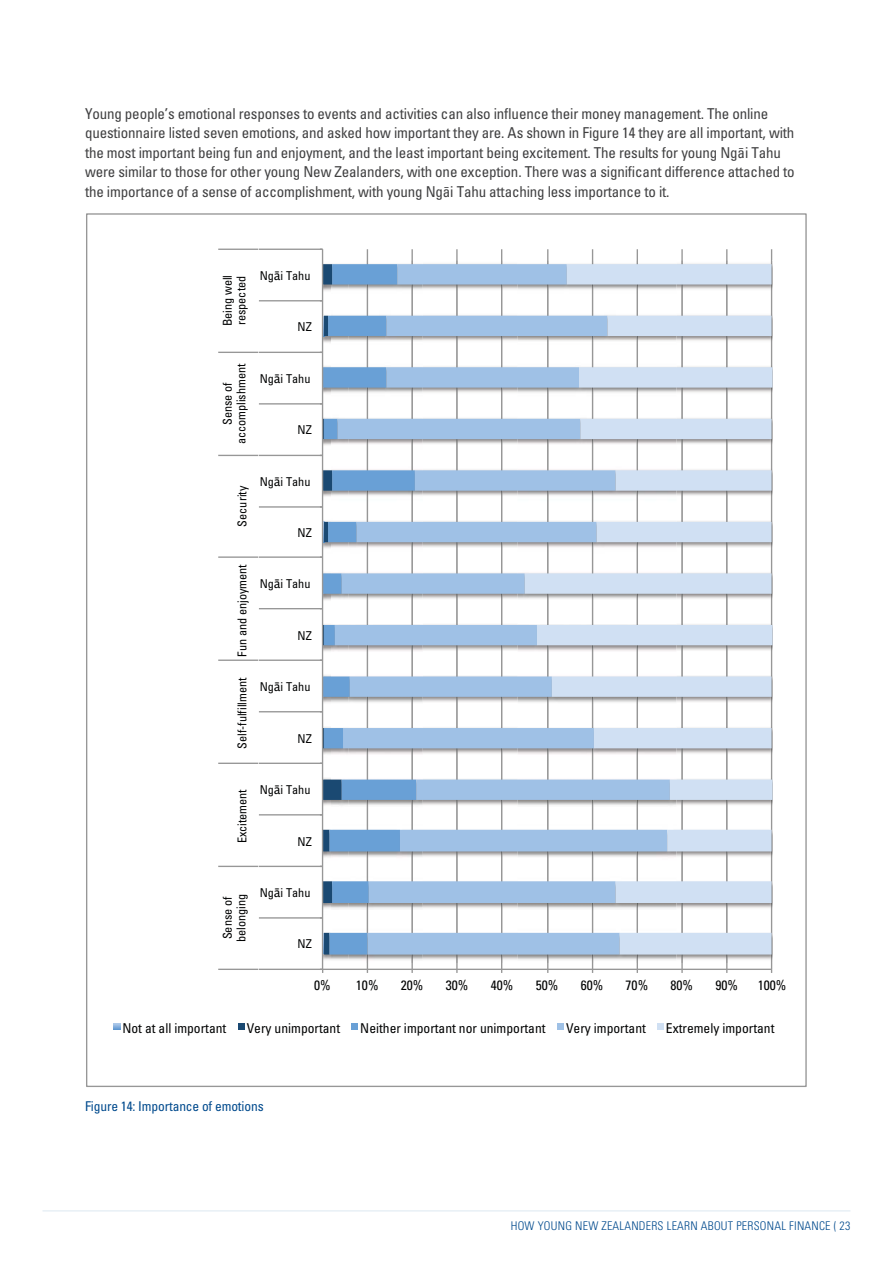
<style>
.page{position:relative;width:893px;height:1263px;background:#fff}
.page>*{position:absolute;margin:0;border:0;box-sizing:border-box;transform-origin:0 0}
.t1{font:15px/19.5px "Univers Condensed Macron";letter-spacing:-.01em;color:#404041}
.t2{font:condensed 13.5px "Univers Maori";color:#010202}
.t3{font:13.5px "Univers Condensed Macron";letter-spacing:-.01em;color:#004a8d}
.t4{font:condensed 12.15px/13.5px "Univers Maori";color:#010202}
.t5{font:300 condensed 12px "Univers";letter-spacing:.02em;color:#004a8d}
.s1{font-family:"Lucida Grande";font-stretch:normal}
</style>
<div class="page">
<hr style="left:43px;top:1210px;width:807px;height:1px;background:#dce8f1">
<hr style="left:367px;top:249px;width:1px;height:720px;background:#979797">
<hr style="left:411px;top:249px;width:2px;height:720px;background:#979797">
<hr style="left:456px;top:249px;width:2px;height:720px;background:#979797">
<hr style="left:501px;top:249px;width:1px;height:720px;background:#979797">
<hr style="left:547px;top:249px;width:1px;height:720px;background:#979797">
<hr style="left:592px;top:249px;width:1px;height:720px;background:#979797">
<hr style="left:637px;top:249px;width:1px;height:720px;background:#979797">
<hr style="left:681px;top:249px;width:2px;height:720px;background:#979797">
<hr style="left:726px;top:249px;width:1px;height:720px;background:#979797">
<hr style="left:771px;top:249px;width:1px;height:720px;background:#979797">
<img style="left:323px;top:954px;width:5px;height:9px">
<svg style="left:342px;top:264px;width:183px;height:690px"></svg>
<svg style="left:525px;top:264px;width:247px;height:690px"></svg>
<hr style="left:323px;top:969px;width:449px;height:1px;background:#979797">
<hr style="left:322px;top:249px;width:1px;height:720px;background:#979797">
<hr style="left:259px;top:969px;width:64px;height:1px;background:#979797">
<hr style="left:259px;top:917px;width:64px;height:1px;background:#979797">
<hr style="left:259px;top:866px;width:64px;height:1px;background:#979797">
<hr style="left:259px;top:814px;width:64px;height:1px;background:#979797">
<hr style="left:259px;top:763px;width:64px;height:1px;background:#979797">
<hr style="left:259px;top:711px;width:64px;height:1px;background:#979797">
<hr style="left:259px;top:659px;width:64px;height:2px;background:#979797">
<hr style="left:259px;top:608px;width:64px;height:1px;background:#979797">
<hr style="left:259px;top:556px;width:64px;height:2px;background:#979797">
<hr style="left:259px;top:506px;width:64px;height:2px;background:#979797">
<hr style="left:259px;top:455px;width:64px;height:1px;background:#979797">
<hr style="left:259px;top:403px;width:64px;height:2px;background:#979797">
<hr style="left:259px;top:352px;width:64px;height:1px;background:#979797">
<svg style="left:320px;top:264px;width:22px;height:690px"></svg>
<hr style="left:259px;top:300px;width:64px;height:1px;background:#979797">
<hr style="left:259px;top:249px;width:64px;height:1px;background:#979797">
<hr style="left:218px;top:969px;width:40px;height:1px;background:#979797">
<hr style="left:218px;top:866px;width:40px;height:1px;background:#979797">
<hr style="left:218px;top:763px;width:40px;height:1px;background:#979797">
<hr style="left:218px;top:659px;width:40px;height:2px;background:#979797">
<hr style="left:218px;top:556px;width:40px;height:2px;background:#979797">
<hr style="left:218px;top:455px;width:40px;height:1px;background:#979797">
<hr style="left:218px;top:352px;width:40px;height:1px;background:#979797">
<hr style="left:218px;top:249px;width:40px;height:1px;background:#979797">
<svg style="left:114px;top:1023px;width:6px;height:7px"></svg>
<div style="left:238px;top:1023px;width:6px;height:7px;background:#1a4972"></div>
<div style="left:352px;top:1023px;width:6px;height:7px;background:#69a0d6"></div>
<div style="left:557px;top:1023px;width:7px;height:7px;background:#9fc1e6"></div>
<div style="left:657px;top:1023px;width:7px;height:7px;background:#d0e0f3"></div>
<p class="t1" style="left:85px;top:105px;width:711px">Young people’s emotional responses to events and activities can also influence their money management. The online questionnaire listed seven emotions, and asked how important they are. As sh own in Figure 14 they are all important, with the most important being fun and enjoyment, and the least important being excitement. The results for young Ngäi Tahu were similar to those for other young New Zealanders, with one exception. There was a significant difference attached to the importance of a sense of accomplishment, with young Ngäi Tahu attaching less importance to it.</p>
<p class="t4" style="left:222px;top:326px;width:53px;rotate:-90deg">Being well respected</p>
<p class="t4" style="left:222px;top:444px;width:82px;text-align:center;rotate:-90deg">Sense of accomplishment</p>
<p class="t4" style="left:260px;top:270px;width:52px">Ng<span class="s1">ā</span>i Tahu</p>
<p class="t4" style="left:298px;top:322px;width:16px">NZ</p>
<p class="t4" style="left:260px;top:373px;width:52px">Ng<span class="s1">ā</span>i Tahu</p>
<p class="t4" style="left:298px;top:424px;width:16px">NZ</p>
<p class="t4" style="left:237px;top:527px;width:42px;rotate:-90deg">Security</p>
<p class="t4" style="left:237px;top:657px;width:94px;rotate:-90deg">Fun and enjoyment</p>
<p class="t4" style="left:237px;top:749px;width:73px;rotate:-90deg">Self-fulfillment</p>
<p class="t4" style="left:260px;top:476px;width:52px">Ng<span class="s1">ā</span>i Tahu</p>
<p class="t4" style="left:298px;top:527px;width:16px">NZ</p>
<p class="t4" style="left:260px;top:579px;width:52px">Ng<span class="s1">ā</span>i Tahu</p>
<p class="t4" style="left:298px;top:630px;width:16px">NZ</p>
<p class="t4" style="left:260px;top:682px;width:52px">Ng<span class="s1">ā</span>i Tahu</p>
<p class="t4" style="left:298px;top:733px;width:16px">NZ</p>
<p class="t4" style="left:237px;top:843px;width:56px;rotate:-90deg">Excitement</p>
<p class="t4" style="left:260px;top:784px;width:52px">Ng<span class="s1">ā</span>i Tahu</p>
<p class="t4" style="left:298px;top:836px;width:16px">NZ</p>
<p class="t4" style="left:222px;top:942px;width:50px;rotate:-90deg">Sense of belonging</p>
<p class="t4" style="left:260px;top:887px;width:52px">Ng<span class="s1">ā</span>i Tahu</p>
<p class="t4" style="left:298px;top:939px;width:16px">NZ</p>
<p class="t2" style="left:314px;top:980px;width:18px">0%</p>
<p class="t2" style="left:356px;top:980px;width:24px">10%</p>
<p class="t2" style="left:401px;top:980px;width:24px">20%</p>
<p class="t2" style="left:446px;top:980px;width:24px">30%</p>
<p class="t2" style="left:491px;top:980px;width:24px">40%</p>
<p class="t2" style="left:536px;top:980px;width:24px">50%</p>
<p class="t2" style="left:581px;top:980px;width:24px">60%</p>
<p class="t2" style="left:626px;top:980px;width:24px">70%</p>
<p class="t2" style="left:671px;top:980px;width:24px">80%</p>
<p class="t2" style="left:715px;top:980px;width:24px">90%</p>
<p class="t2" style="left:758px;top:980px;width:30px">100%</p>
<p class="t2" style="left:122px;top:1024px;width:105px">Not at all important</p>
<p class="t2" style="left:247px;top:1024px;width:95px">Very unimportant</p>
<p class="t2" style="left:360px;top:1024px;width:187px">Neither important nor unimportant</p>
<p class="t2" style="left:566px;top:1024px;width:81px">Very important</p>
<p class="t2" style="left:666px;top:1024px;width:110px">Extremely important</p>
<p class="t3" style="left:85px;top:1102px;width:180px">Figure 14: Importance of emotions</p>
<p class="t5" style="left:511px;top:1221px;width:341px">HOW YOUNG NEW ZEALANDERS LEARN ABOUT PERSONAL FINANCE ( 23</p>
</div>
